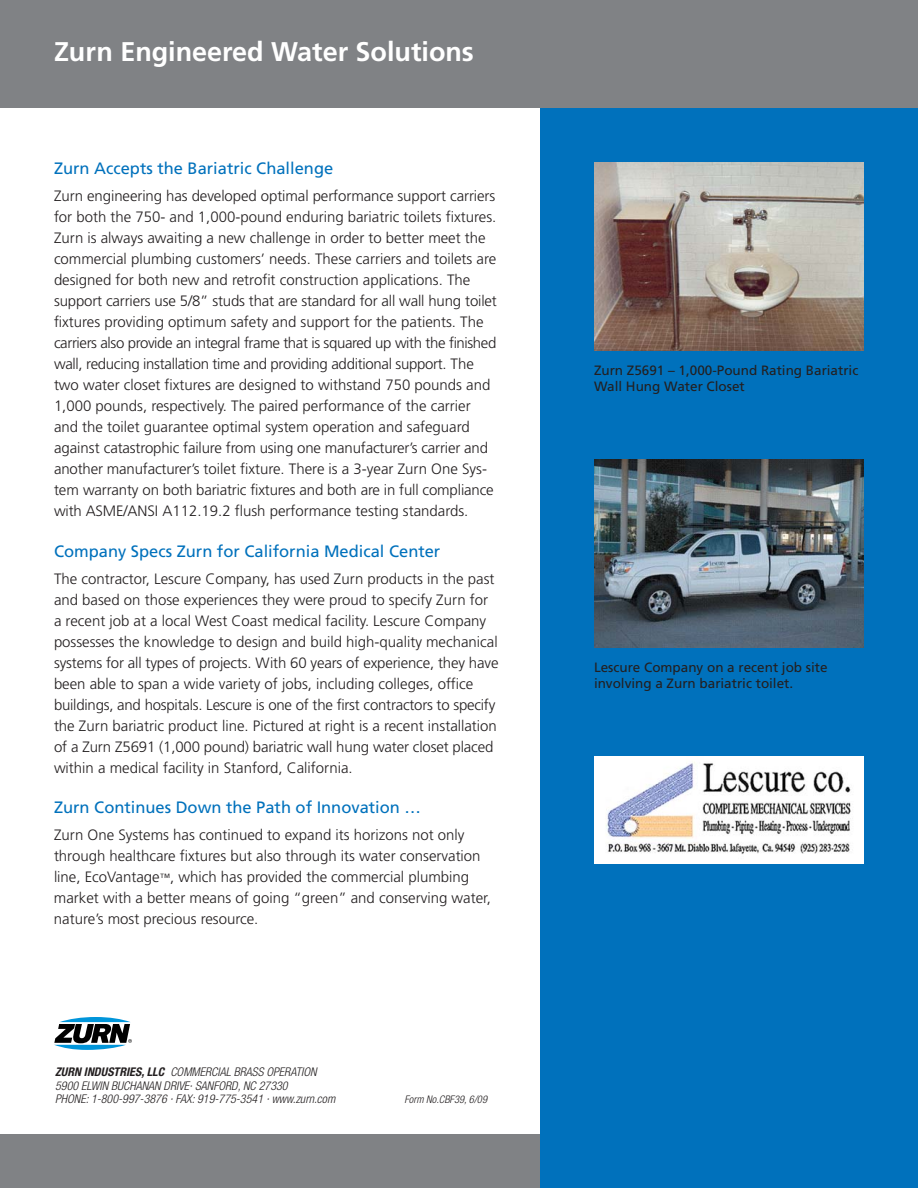
<style>
.page{position:relative;width:918px;height:1188px;background:#fff}
.page>*{position:absolute;margin:0;border:0;box-sizing:border-box;transform-origin:0 0}
.t1{font:700 27px "Frutiger";color:#fff}
.t2{font:16.5px "Frutiger";color:#0071bc}
.t3{font:300 15px/21px "Frutiger";color:#231f20}
.t4{font:13.5px/16.2px "Frutiger";color:#231f20}
.t5{font:italic 300 condensed 12px/13.5px "Helvetica Neue";letter-spacing:.005em;color:#231f20}
.t6{font:italic 300 condensed 10.5px "Helvetica Neue";color:#231f20}
.s1{font-size:10.5px}
.s2{font-weight:700}
</style>
<div class="page">
<div style="left:0;top:0;width:918px;height:108px;background:#808285"></div>
<div style="left:540px;top:108px;width:378px;height:1080px;background:#0071bc"></div>
<div style="left:0;top:1134px;width:540px;height:54px;background:#808285"></div>
<img style="left:594px;top:162px;width:270px;height:189px">
<img style="left:594px;top:459px;width:270px;height:189px">
<img style="left:594px;top:756px;width:270px;height:108px">
<svg style="left:54px;top:1017px;width:78px;height:33px"></svg>
<h1 class="t1" style="left:54px;top:40px;width:421px">Zurn Engineered Water Solutions</h1>
<p class="t2" style="left:54px;top:162px;width:281px">Zurn Accepts the Bariatric Challenge</p>
<p class="t3" style="left:54px;top:187px;width:444px">Zurn engineering has developed optimal performance support carriers for both the 750- and 1,000-pound enduring bariatric toilets fixtures.<br>Zurn is always awaiting a new challenge in order to better meet the commercial plumbing customers’ needs. These carriers and toilets are designed for both new and retrofit construction applications. The support carriers use 5/8” studs that are standard for all wall hung toilet fixtures providing optimum safety and support for the patients. The carriers also provide an integral frame that is squared up with the finished wall, reducing installation time and providing additional support. The two water closet fixtures are designed to withstand 750 pounds and 1,000 pounds, respectively. The paired performance of the carrier and the toilet guarantee optimal system operation and safeguard against catastrophic failure from using one manufacturer’s carrier and another manu facturer’s toilet fixture. There is a 3-year Zurn One Sys&shy;tem warranty on both bariatric fixtures and both are in full compliance with ASME/ANSI A112.19.2 flush performance testing standards.</p>
<p class="t2" style="left:54px;top:544px;width:388px">Company Specs Zurn for California Medical Center</p>
<p class="t3" style="left:54px;top:569px;width:446px">The contractor, Lescure Company, has used Zurn products in the past and based on those experiences they were proud to specify Zurn for a recent job at a local West Coast medical facility. Lescure Company possesses the knowledge to design and build high-quality mechanical systems for all types of projects. With 60 years of experience, they have been able to span a wide variety of jobs, including colleges, office buildings, and hospitals. Lescure is one of the first contractors to specify the Zurn bariatric product line. Pictured at right is a recent installation of a Zurn Z5691 (1,000 pound) bariatric wall hung water closet placed within a medical facility in Stanford, California.</p>
<p class="t2" style="left:54px;top:801px;width:369px">Zurn Continues Down the Path of Innovation …</p>
<p class="t3" style="left:54px;top:826px;width:438px">Zurn One Systems has continued to expand its horizons not only through healthcare fixtures but also through its water conservation line, EcoVantage<span class="s1">™</span>, which has provided the commercial plumbing market with a better means of going “green” and conserving water, nature’s most precious resource.</p>
<p class="t5" style="left:55px;top:1066px;width:284px"><span class="s2">ZURN INDUSTRIES,LLC</span> COMMERCIAL BRASS OPERATION<br>5900 ELWIN BUCHANAN DRIVE·SANFORD,NC 27330<br>PHONE:1-800-997-3876 ·FAX:919-775-3541 ·www.zurn.com</p>
<p class="t6" style="left:404px;top:1096px;width:86px">Form No.CBF39,6/09</p>
<p class="t4" style="left:594px;top:363px;width:266px">Zurn Z5691 – 1,000-Pound Rating Bariatric<br>Wall Hung Water Closet</p>
<p class="t4" style="left:594px;top:660px;width:235px">Lescure Company on a recent job site involving a Zurn bariatric toilet.</p>
</div>
